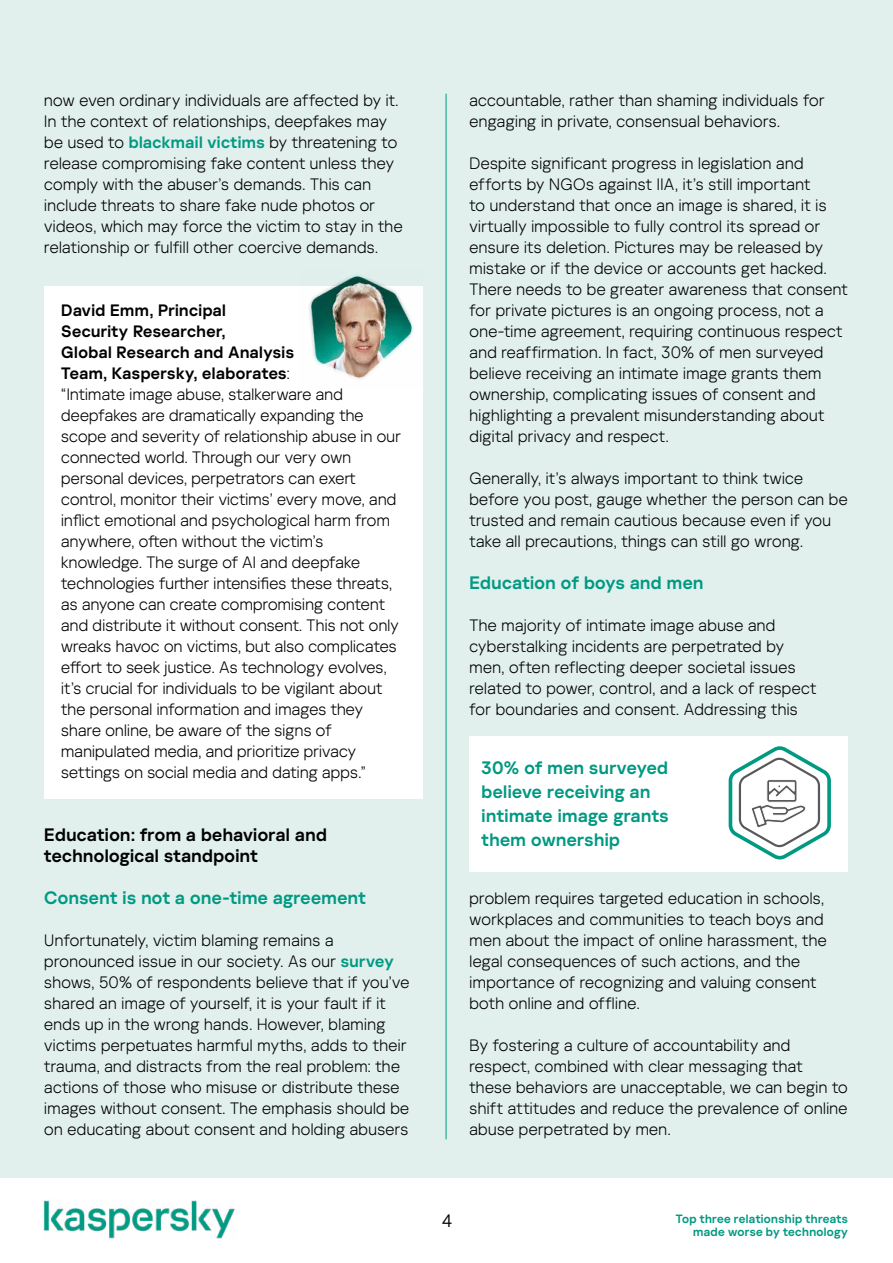
<style>
.page{position:relative;width:893px;height:1263px;background:#fff}
.page>*{position:absolute;margin:0;border:0;box-sizing:border-box;transform-origin:0 0}
.t1{font:600 18px/24px "Kaspersky Sans Display";letter-spacing:.025em;color:#009982}
.t2{font:600 18px/21px "Kaspersky Sans Display";letter-spacing:.025em;color:#000}
.t3{font:18px "Kaspersky Sans Display";color:#000}
.t4{font:300 16.5px/21px "Kaspersky Sans Display";letter-spacing:.02em;color:#000}
.t5{font:600 12px/13.5px "Kaspersky Sans Display";letter-spacing:.03em;color:#009982;text-align:right}
.s1{font-weight:600;color:#009982}
.s2{font-weight:600}
</style>
<div class="page">
<div style="left:0;top:0;width:893px;height:1178px;background:#e1f0ed"></div>
<img style="left:43px;top:1200px;width:192px;height:39px">
<div style="left:44px;top:287px;width:379px;height:512px;background:#fff"></div>
<hr style="left:446px;top:94px;width:1px;height:1045px;background:#009982">
<img style="left:300px;top:275px;width:123px;height:105px">
<div style="left:469px;top:736px;width:379px;height:135px;background:#fff"></div>
<svg style="left:729px;top:746px;width:102px;height:113px"></svg>
<p class="t4" style="left:44px;top:89px;width:360px">now even ordinary individuals are affected by it.<br>In the context of relationships, deepfakes may be used to <span class="s1">blackmail victims</span> by threatening to release compromising fake content unless they comply with the abuser’s demands. This can include threats to share fake nude photos or videos, which may force the victim to stay in the relationship or fulfill other coercive demands.</p>
<p class="t4" style="left:61px;top:299px;width:341px"><span class="s2">David Emm, Principal<br>Security Researcher,<br>Global Research and Analysis<br>Team, Kaspersky, elaborates</span>:<br>“Intimate image abuse, stalkerware and deepfakes are dramatically expanding the scope and severity of relationship abuse in our connected world. Through our very own personal devices, perpetrators can exert control, monitor their victims’ every move, and inflict emotional and psychological harm from anywhere, often without the victim’s knowledge. The surge of AI and deepfake technologies further intensifies these threats, as anyone can create compromising content and distribute it without consent. This not only wreaks havoc on victims, but also complicates effort to seek justice. As technology evolves, it’s crucial for individuals to be vigilant about the personal information and images they share online, be aware of the signs of manipulated media, and prioritize privacy settings on social media and dating apps.”</p>
<p class="t2" style="left:44px;top:823px;width:284px">Education: from a behavioral and technological standpoint</p>
<p class="t1" style="left:44px;top:885px;width:323px">Consent is not a one-time agreement</p>
<p class="t4" style="left:44px;top:929px;width:367px">Unfortunately, victim blaming remains a pronounced issue in our society. As our <span class="s1">survey </span>shows, 50% of respondents believe that if you’ve shared an image of yourself, it is your fault if it ends up in the wrong hands. However, blaming victims perpetuates harmful myths, adds to their trauma, and distracts from the real problem: the actions of those who misuse or distribute these images without consent. The emphasis should be on educating about consent and holding abusers</p>
<p class="t4" style="left:469px;top:89px;width:357px">accountable, rather than shaming individuals for engaging in private, consensual behaviors.</p>
<p class="t4" style="left:469px;top:152px;width:380px">Despite significant progress in legislation and efforts by NGOs against IIA, it’s still important<br>to understand that once an image is shared, it is virtually impossible to fully control its spread or ensure its deletion. Pictures may be released by mistake or if the device or accounts get hacked.<br>There needs to be greater awareness that consent for private pictures is an ongoing process, not a one-time agreement, requiring continuous respect and reaffirmation. In fact, 30% of men surveyed believe receiving an intimate image grants them ownership, complicating issues of consent and highlighting a prevalent misunderstanding about digital privacy and respect.</p>
<p class="t4" style="left:469px;top:467px;width:380px">Generally, it’s always important to think twice before you post, gauge whether the person can be trusted and remain cautious because even if you take all precautions, things can still go wrong.</p>
<p class="t1" style="left:469px;top:570px;width:235px">Education of boys and men</p>
<p class="t4" style="left:469px;top:614px;width:348px">The majority of intimate image abuse and cyberstalking incidents are perpetrated by men, often reflecting deeper societal issues related to power, control, and a lack of respect for boundaries and consent. Addressing this</p>
<p class="t1" style="left:482px;top:755px;width:188px">30% of men surveyed believe receiving an intimate image grants them ownership</p>
<p class="t4" style="left:469px;top:887px;width:359px">problem requires targeted education in schools, workplaces and communities to teach boys and men about the impact of online harassment, the legal consequences of such actions, and the importance of recognizing and valuing consent both online and offline.</p>
<p class="t4" style="left:469px;top:1034px;width:380px">By fostering a culture of accountability and respect, combined with clear messaging that these behaviors are unacceptable, we can begin to shift attitudes and reduce the prevalence of online abuse perpetrated by men.</p>
<p class="t3" style="left:442px;top:1207px;width:11px">4</p>
<p class="t5" style="left:676px;top:1211px;width:174px">Top three relationship threats made worse by technology</p>
</div>
